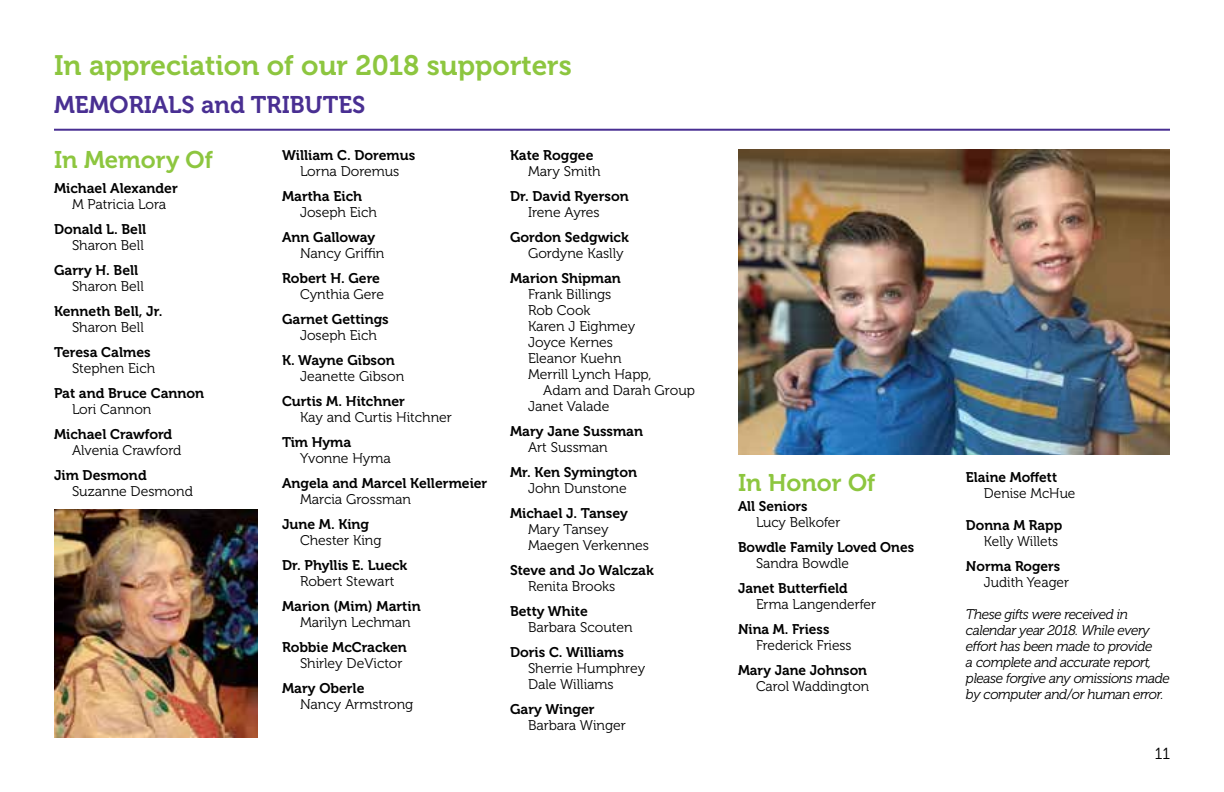
<style>
.page{position:relative;width:1224px;height:792px;background:#fff}
.page>*{position:absolute;margin:0;border:0;box-sizing:border-box;transform-origin:0 0}
.t1{font:28px "Museo 700";color:#8dc63f}
.t2{font:24px "Museo 700";color:#492f92}
.t3{font:24px "Museo 700";color:#8dc63f}
.t4{font:16px "Museo 300";color:#000}
.t5{font:14px/16px "Museo 300";color:#000}
.t6{font:14px "Museo 700";color:#000}
.t7{font:italic 14px/16px "Museo 300";letter-spacing:-.03em;color:#000}
</style>
<div class="page">
<hr style="left:54px;top:129px;width:1116px;height:2px;background:#492f92">
<img style="left:54px;top:510px;width:204px;height:228px">
<img style="left:738px;top:150px;width:432px;height:304px">
<h1 class="t1" style="left:54px;top:50px;width:519px">In appreciation of our 2018 supporters</h1>
<h2 class="t2" style="left:54px;top:92px;width:313px">MEMORIALS and TRIBUTES</h2>
<h2 class="t3" style="left:54px;top:146px;width:160px">In Memory Of</h2>
<p class="t6" style="left:54px;top:180px;width:125px">Michael Alexander</p>
<p class="t5" style="left:72px;top:196px;width:96px">M Patricia Lora</p>
<p class="t6" style="left:54px;top:221px;width:94px">Donald L. Bell</p>
<p class="t5" style="left:72px;top:237px;width:73px">Sharon Bell</p>
<p class="t6" style="left:54px;top:262px;width:86px">Garry H. Bell</p>
<p class="t5" style="left:72px;top:278px;width:73px">Sharon Bell</p>
<p class="t6" style="left:54px;top:303px;width:110px">Kenneth Bell, Jr.</p>
<p class="t5" style="left:72px;top:319px;width:73px">Sharon Bell</p>
<p class="t6" style="left:54px;top:344px;width:98px">Teresa Calmes</p>
<p class="t5" style="left:72px;top:360px;width:85px">Stephen Eich</p>
<p class="t6" style="left:54px;top:385px;width:152px">Pat and Bruce Cannon</p>
<p class="t5" style="left:72px;top:401px;width:81px">Lori Cannon</p>
<p class="t6" style="left:54px;top:426px;width:120px">Michael Crawford</p>
<p class="t5" style="left:72px;top:442px;width:111px">Alvenia Crawford</p>
<p class="t6" style="left:54px;top:467px;width:94px">Jim Desmond</p>
<p class="t5" style="left:72px;top:483px;width:122px">Suzanne Desmond</p>
<p class="t6" style="left:282px;top:148px;width:135px">William C. Doremus</p>
<p class="t5" style="left:300px;top:164px;width:101px">Lorna Doremus</p>
<p class="t6" style="left:282px;top:189px;width:82px">Martha Eich</p>
<p class="t5" style="left:300px;top:205px;width:78px">Joseph Eich</p>
<p class="t6" style="left:282px;top:230px;width:95px">Ann Galloway</p>
<p class="t5" style="left:300px;top:246px;width:86px">Nancy Griffin</p>
<p class="t6" style="left:282px;top:271px;width:100px">Robert H. Gere</p>
<p class="t5" style="left:300px;top:287px;width:86px">Cynthia Gere</p>
<p class="t6" style="left:282px;top:312px;width:108px">Garnet Gettings</p>
<p class="t5" style="left:300px;top:328px;width:78px">Joseph Eich</p>
<p class="t6" style="left:282px;top:353px;width:114px">K. Wayne Gibson</p>
<p class="t5" style="left:300px;top:369px;width:106px">Jeanette Gibson</p>
<p class="t6" style="left:282px;top:394px;width:124px">Curtis M. Hitchner</p>
<p class="t5" style="left:300px;top:410px;width:153px">Kay and Curtis Hitchner</p>
<p class="t6" style="left:282px;top:435px;width:71px">Tim Hyma</p>
<p class="t5" style="left:300px;top:451px;width:92px">Yvonne Hyma</p>
<p class="t6" style="left:282px;top:476px;width:207px">Angela and Marcel Kellermeier</p>
<p class="t5" style="left:300px;top:492px;width:113px">Marcia Grossman</p>
<p class="t6" style="left:282px;top:517px;width:89px">June M. King</p>
<p class="t5" style="left:300px;top:533px;width:83px">Chester King</p>
<p class="t6" style="left:282px;top:558px;width:127px">Dr. Phyllis E. Lueck</p>
<p class="t5" style="left:300px;top:574px;width:96px">Robert Stewart</p>
<p class="t6" style="left:282px;top:599px;width:140px">Marion (Mim) Martin</p>
<p class="t5" style="left:300px;top:615px;width:112px">Marilyn Lechman</p>
<p class="t6" style="left:282px;top:640px;width:126px">Robbie McCracken</p>
<p class="t5" style="left:300px;top:656px;width:104px">Shirley DeVictor</p>
<p class="t6" style="left:282px;top:681px;width:84px">Mary Oberle</p>
<p class="t5" style="left:300px;top:697px;width:115px">Nancy Armstrong</p>
<p class="t6" style="left:510px;top:148px;width:85px">Kate Roggee</p>
<p class="t5" style="left:528px;top:164px;width:74px">Mary Smith</p>
<p class="t6" style="left:510px;top:189px;width:120px">Dr. David Ryerson</p>
<p class="t5" style="left:528px;top:205px;width:73px">Irene Ayres</p>
<p class="t6" style="left:510px;top:230px;width:120px">Gordon Sedgwick</p>
<p class="t5" style="left:528px;top:246px;width:97px">Gordyne Kaslly</p>
<p class="t6" style="left:510px;top:271px;width:112px">Marion Shipman</p>
<p class="t5" style="left:528px;top:287px;width:85px">Frank Billings</p>
<p class="t5" style="left:528px;top:303px;width:64px">Rob Cook</p>
<p class="t5" style="left:528px;top:319px;width:109px">Karen J Eighmey</p>
<p class="t5" style="left:528px;top:335px;width:87px">Joyce Kernes</p>
<p class="t5" style="left:528px;top:351px;width:95px">Eleanor Kuehn</p>
<p class="t5" style="left:528px;top:367px;width:125px">Merrill Lynch Happ,</p>
<p class="t5" style="left:543px;top:383px;width:153px">Adam and Darah Group</p>
<p class="t5" style="left:528px;top:399px;width:83px">Janet Valade</p>
<p class="t6" style="left:510px;top:424px;width:135px">Mary Jane Sussman</p>
<p class="t5" style="left:528px;top:440px;width:81px">Art Sussman</p>
<p class="t6" style="left:510px;top:465px;width:129px">Mr. Ken Symington</p>
<p class="t5" style="left:528px;top:481px;width:100px">John Dunstone</p>
<p class="t6" style="left:510px;top:506px;width:120px">Michael J. Tansey</p>
<p class="t5" style="left:528px;top:522px;width:123px">Mary Tansey<br>Maegen Verkennes</p>
<p class="t6" style="left:510px;top:563px;width:145px">Steve and Jo Walczak</p>
<p class="t5" style="left:528px;top:579px;width:89px">Renita Brooks</p>
<p class="t6" style="left:510px;top:604px;width:79px">Betty White</p>
<p class="t5" style="left:528px;top:620px;width:106px">Barbara Scouten</p>
<p class="t6" style="left:510px;top:645px;width:116px">Doris C. Williams</p>
<p class="t5" style="left:528px;top:661px;width:119px">Sherrie Humphrey<br>Dale Williams</p>
<p class="t6" style="left:510px;top:702px;width:86px">Gary Winger</p>
<p class="t5" style="left:528px;top:718px;width:99px">Barbara Winger</p>
<h2 class="t3" style="left:738px;top:469px;width:139px">In Honor Of</h2>
<p class="t6" style="left:738px;top:499px;width:71px">All Seniors</p>
<p class="t5" style="left:756px;top:515px;width:86px">Lucy Belkofer</p>
<p class="t6" style="left:738px;top:540px;width:178px">Bowdle Family Loved Ones</p>
<p class="t5" style="left:756px;top:556px;width:95px">Sandra Bowdle</p>
<p class="t6" style="left:738px;top:581px;width:111px">Janet Butterfield</p>
<p class="t5" style="left:756px;top:597px;width:122px">Erma Langenderfer</p>
<p class="t6" style="left:738px;top:622px;width:93px">Nina M. Friess</p>
<p class="t5" style="left:756px;top:638px;width:97px">Frederick Friess</p>
<p class="t6" style="left:738px;top:663px;width:131px">Mary Jane Johnson</p>
<p class="t5" style="left:756px;top:679px;width:115px">Carol Waddington</p>
<p class="t6" style="left:966px;top:469px;width:93px">Elaine Moffett</p>
<p class="t5" style="left:984px;top:485px;width:93px">Denise McHue</p>
<p class="t6" style="left:966px;top:517px;width:98px">Donna M Rapp</p>
<p class="t5" style="left:984px;top:533px;width:76px">Kelly Willets</p>
<p class="t6" style="left:966px;top:558px;width:96px">Norma Rogers</p>
<p class="t5" style="left:984px;top:574px;width:87px">Judith Yeager</p>
<p class="t7" style="left:966px;top:606px;width:205px">These gifts were received in calendar year 2018. While every effort has been made to provide<br>a complete and accurate report, please forgive any omissions made by computer and/or human error.</p>
<p class="t4" style="left:1155px;top:745px;width:17px">11</p>
</div>
